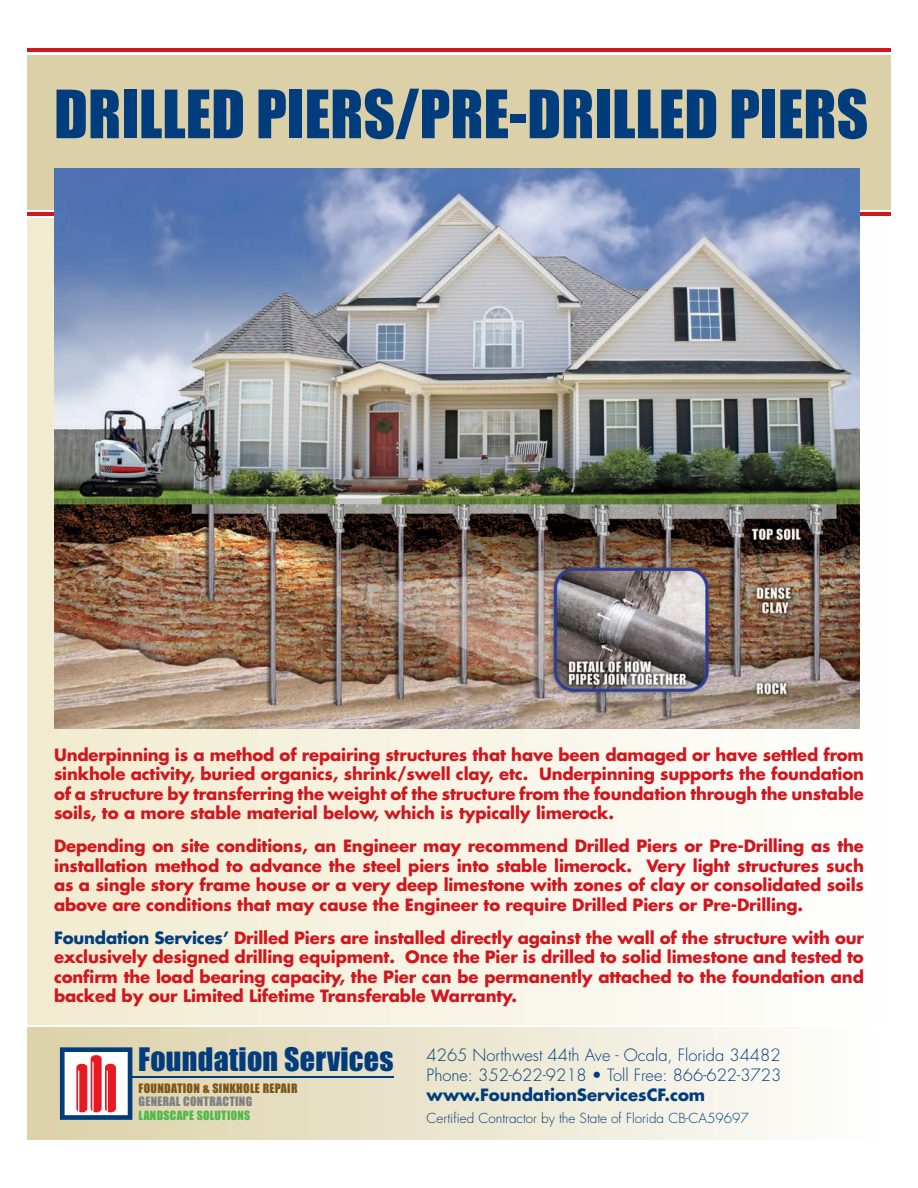
<style>
.page{position:relative;width:918px;height:1188px;background:#fff}
.page>*{position:absolute;margin:0;border:0;box-sizing:border-box;transform-origin:0 0}
.t1{font:61.5px "Impact";color:#013d7d}
.t2{font:29.85px "Impact";letter-spacing:.01em;color:#013d7d}
.t3{font:700 16.5px/19.5px "Futura";letter-spacing:-.01em;color:#d2161e;text-align:justify}
.t4{font:300 16.5px "Futura";color:#013d7d}
.t5{font:700 16.5px "Futura";color:#013d7d}
.t6{font:300 13.5px "Futura";color:#013d7d}
.t7{font:12px "Impact";letter-spacing:.025em;color:#7f5619}
.t8{font:12px "Impact";letter-spacing:.025em;color:#808083}
.t9{font:11.7px "Impact";letter-spacing:.025em;color:#51b948}
.s1{color:#013d7d}
</style>
<div class="page">
<div style="left:27px;top:1027px;width:858px;height:113px;background:linear-gradient(to right,#dbd0a6,#fdfefc)"></div>
<hr style="left:130px;top:1076px;width:264px;height:2px;background:#013d7d">
<svg style="left:60px;top:1047px;width:72px;height:73px"></svg>
<div style="left:27px;top:55px;width:864px;height:154px;background:#dbd0a7"></div>
<hr style="left:27px;top:49px;width:864px;height:3px;background:#d2161e">
<hr style="left:27px;top:212px;width:864px;height:3px;background:#d2161e">
<div style="left:27px;top:218px;width:864px;height:807px;background:linear-gradient(to right,#f1ebce,#fefffe)"></div>
<img style="left:54px;top:168px;width:806px;height:561px">
<p class="t1" style="left:54px;top:66px;width:816px">Drilled Piers/Pre-Drilled Piers</p>
<p class="t3" style="left:54px;top:744px;width:812px">Underpinning is a method of repairing structures that have been damaged or have settled from sinkhole activity, buried organics, shrink/swell clay, etc. Underpinning supports the foundation of a structure by transferring the weight of the structure from the foundation through the unstable soils, to a more stable material below, which is typically limerock.</p>
<p class="t3" style="left:54px;top:836px;width:811px">Depending on site conditions, an Engineer may recommend Drilled Piers or Pre-Drilling as the installation method to advance the steel piers into stable limerock. Very light structures such as a single story frame house or a very deep limestone with zones of clay or consolidated soils above are conditions that may cause the Engineer to require Drilled Piers or Pre-Drilling.</p>
<p class="t3" style="left:54px;top:927px;width:812px"><span class="s1">Foundation Services’</span> Drilled Piers are installed directly against the wall of the structure with our exclusively designed drilling equipment. Once the Pier is drilled to solid limestone and tested to confirm the load bearing capacity, the Pier can be permanently attached to the foundation and backed by our Limited Lifetime Transferable Warranty.</p>
<p class="t2" style="left:138px;top:1041px;width:257px">Foundation Services</p>
<p class="t7" style="left:139px;top:1081px;width:160px">FOUNDATION &amp; SINKHOLE REPAIR</p>
<p class="t8" style="left:139px;top:1094px;width:115px">GENERAL CONTRACTING</p>
<p class="t9" style="left:139px;top:1108px;width:113px">LANDSCAPE SOLUTIONS</p>
<p class="t4" style="left:427px;top:1044px;width:356px">4265 Northwest 44th Ave - Ocala, Florida 34482</p>
<p class="t4" style="left:427px;top:1064px;width:356px">Phone: 352-622-9218 • Toll Free: 866-622-3723</p>
<p class="t5" style="left:427px;top:1083px;width:280px">www.FoundationServicesCF.com</p>
<p class="t6" style="left:427px;top:1110px;width:324px">Certified Contractor by the State of Florida CB-CA59697</p>
</div>
